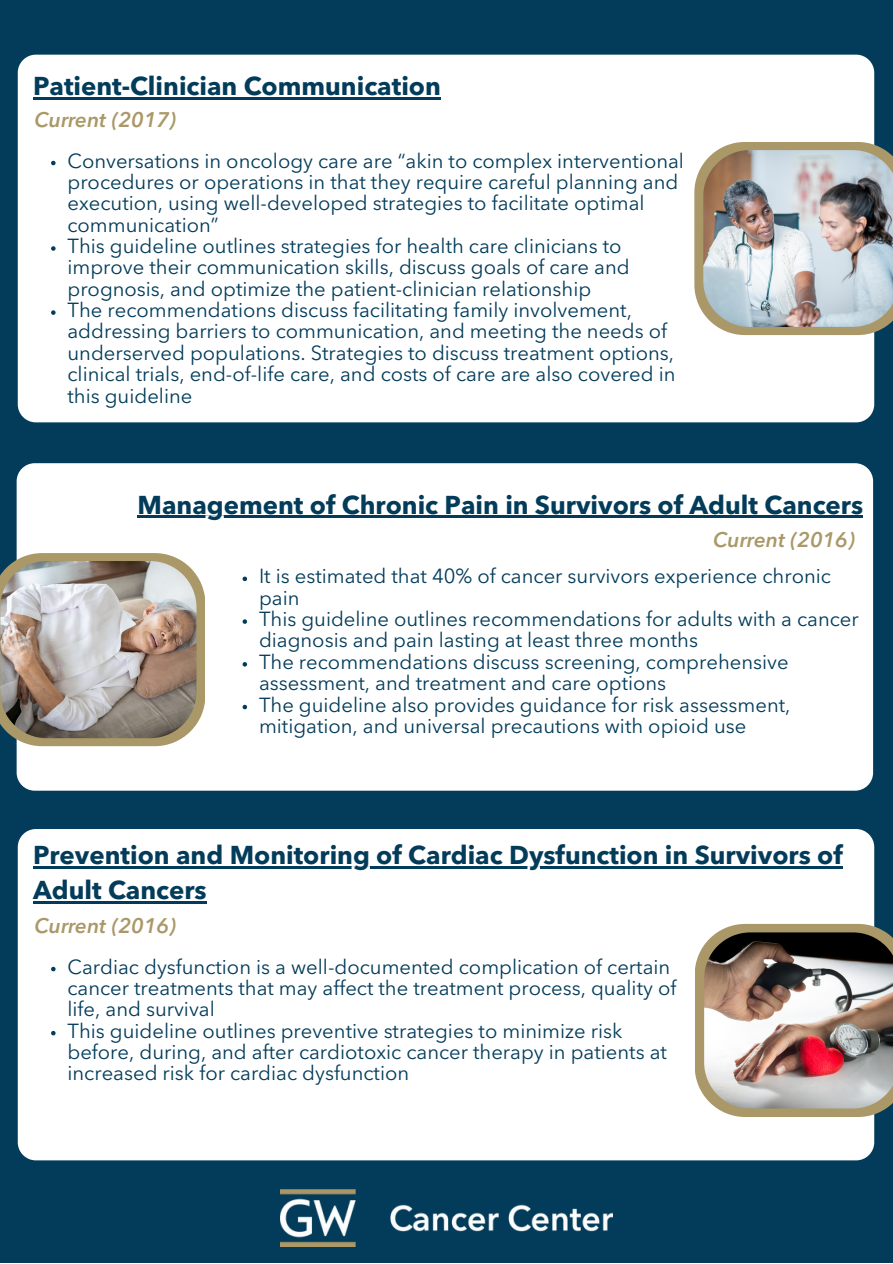
<style>
.page{position:relative;width:893px;height:1264px;background:#fff}
.page>*{position:absolute;margin:0;border:0;box-sizing:border-box;transform-origin:0 0}
.t1{font:700 25.65px/34.8px "Avenir Next LT Pro";color:#033c5a}
.t2{font:italic 600 21px "Avenir Next LT Pro";color:#aa9868}
.t3{font:20.25px/21.3px "Avenir Next LT Pro";color:#033c5a}
</style>
<div class="page">
<div style="left:0;top:0;width:892px;height:1262px;background:#033c5a"></div>
<div style="left:18px;top:829px;width:856px;height:331px;background:#fff;border-radius:18px"></div>
<div style="left:18px;top:55px;width:856px;height:367px;background:#fff;border-radius:18px"></div>
<div style="left:17px;top:463px;width:856px;height:327px;background:#fff;border-radius:18px"></div>
<hr style="left:138px;top:516px;width:724px;height:2px;background:#033c5a">
<hr style="left:33px;top:866px;width:809px;height:3px;background:#033c5a">
<svg style="left:33px;top:98px;width:16px;height:2px"></svg>
<hr style="left:49px;top:98px;width:392px;height:2px;background:#033c5a">
<hr style="left:33px;top:901px;width:173px;height:2px;background:#033c5a">
<svg style="left:51px;top:161px;width:5px;height:4px"></svg>
<svg style="left:51px;top:246px;width:5px;height:5px"></svg>
<svg style="left:51px;top:310px;width:5px;height:5px"></svg>
<svg style="left:694px;top:142px;width:191px;height:193px"></svg>
<img style="left:703px;top:150px;width:189px;height:177px">
<svg style="left:242px;top:576px;width:5px;height:5px"></svg>
<svg style="left:242px;top:619px;width:5px;height:5px"></svg>
<svg style="left:242px;top:662px;width:5px;height:4px"></svg>
<svg style="left:242px;top:704px;width:5px;height:5px"></svg>
<svg style="left:14px;top:553px;width:191px;height:193px"></svg>
<img style="left:0;top:561px;width:196px;height:177px">
<svg style="left:51px;top:966px;width:5px;height:5px"></svg>
<svg style="left:51px;top:1030px;width:5px;height:5px"></svg>
<svg style="left:695px;top:923px;width:192px;height:193px"></svg>
<img style="left:704px;top:932px;width:188px;height:176px">
<img style="left:280px;top:1189px;width:332px;height:56px">
<h2 class="t1" style="left:33px;top:71px;width:409px">Patient-Clinician Communication</h2>
<p class="t2" style="left:34px;top:112px;width:143px">Current (2017)</p>
<p class="t3" style="left:67px;top:152px;width:618px">Conversations in oncology care are “akin to complex interventional procedures or operations in that they require careful planning and execution, using well-developed strategies to facilitate optimal communication”</p>
<p class="t3" style="left:67px;top:237px;width:563px">This guideline outlines strategies for health care clinicians to improve their communication skills, discuss goals of care and prognosis, and optimize the patient-clinician relationship</p>
<p class="t3" style="left:67px;top:301px;width:609px">The recommendations discuss facilitating family involvement, addressing barriers to communication, and meeting the needs of underserved populations. Strategies to discuss treatment options, clinical trials, end-of-life care, and costs of care are also covered in this guideline</p>
<h2 class="t1" style="left:138px;top:489px;width:727px">Management of Chronic Pain in Survivors of Adult Cancers</h2>
<p class="t2" style="left:713px;top:531px;width:143px">Current (2016)</p>
<p class="t3" style="left:259px;top:567px;width:573px">It is estimated that 40% of cancer survivors experience chronic pain</p>
<p class="t3" style="left:259px;top:610px;width:601px">This guideline outlines recommendations for adults with a cancer diagnosis and pain lasting at least three months</p>
<p class="t3" style="left:259px;top:653px;width:531px">The recommendations discuss screening, comprehensive assessment, and treatment and care options</p>
<p class="t3" style="left:259px;top:695px;width:533px">The guideline also provides guidance for risk assessment, mitigation, and universal precautions with opioid use</p>
<h2 class="t1" style="left:33px;top:840px;width:811px">Prevention and Monitoring of Cardiac Dysfunction in Survivors of<br>Adult Cancers</h2>
<p class="t2" style="left:34px;top:916px;width:143px">Current (2016)</p>
<p class="t3" style="left:67px;top:957px;width:610px">Cardiac dysfunction is a well-documented complication of certain cancer treatments that may affect the treatment process, quality of life, and survival</p>
<p class="t3" style="left:67px;top:1021px;width:601px">This guideline outlines preventive strategies to minimize risk before, during, and after cardiotoxic cancer therapy in patients at increased risk for cardiac dysfunction</p>
</div>
